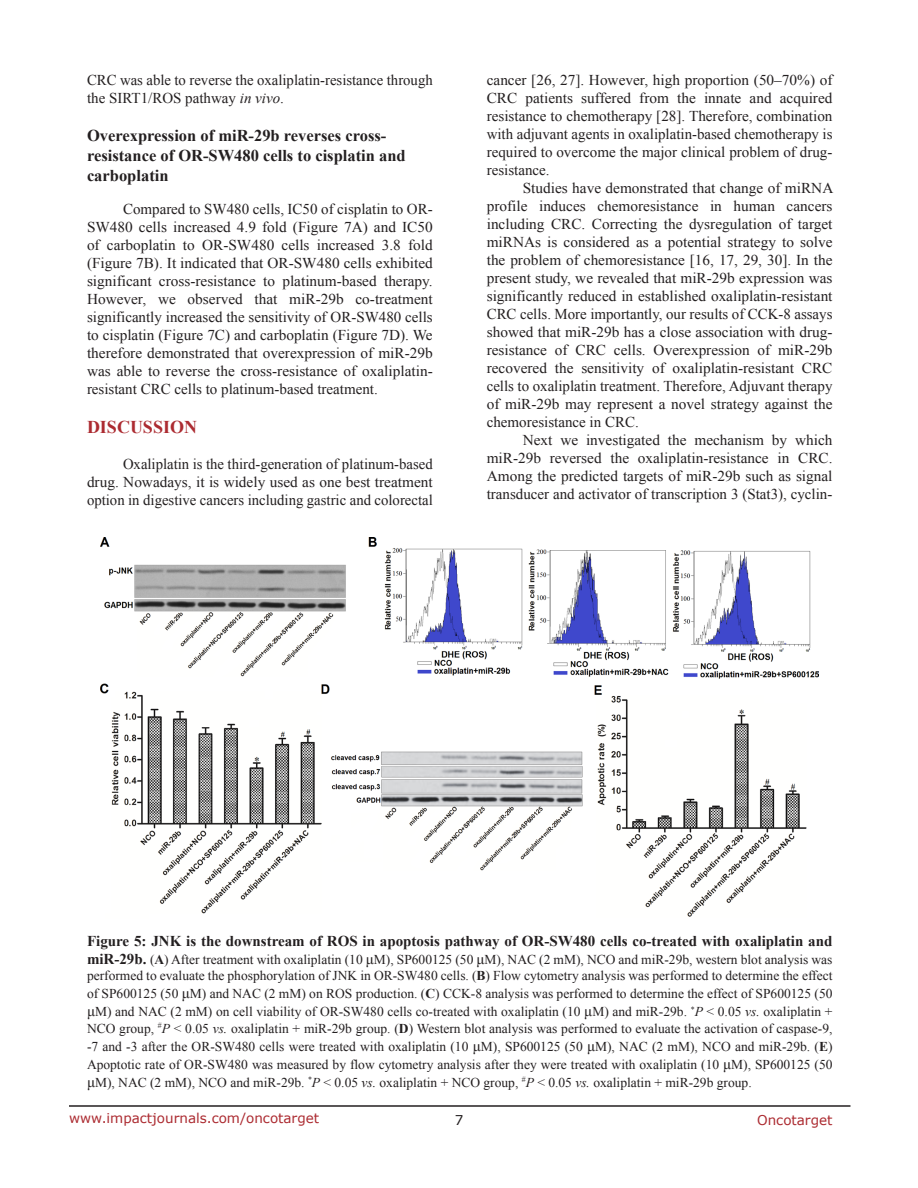
<style>
.page{position:relative;width:918px;height:1188px;background:#fff}
.page>*{position:absolute;margin:0;border:0;box-sizing:border-box;transform-origin:0 0}
.Heading{font:700 18px "Times New Roman";color:#ac2b31}
.SubHeading_middle{font:700 16.5px/19.8px "Times New Roman";color:#231f20}
.BodyText{font:15px/18px "Times New Roman";color:#231f20;text-align:justify}
.FigureText{font:700 15px "Times New Roman";color:#231f20}
.FigureText-2{font:13.5px/18px "Times New Roman";color:#231f20}
.t1{font:13.5px "Verdana";color:#ac2b31}
.t2{font:13.5px "Verdana";color:#231f20}
.s1{font-style:italic}
.s2{font-weight:700;font-size:15px}
.s3{font-weight:700}
.s4{font-size:15px}
</style>
<div class="page">
<hr style="left:69px;top:1105px;width:781px;height:2px;background:#231f20">
<img style="left:101px;top:538px;width:718px;height:379px">
<p class="BodyText" style="left:87px;top:71px;width:347px">CRC was able to reverse the oxaliplatin-resistance through the SIRT1/ROS pathway <span class="s1">in vivo</span>.</p>
<p class="SubHeading_middle" style="left:87px;top:125px;width:320px">Overexpression of miR-29b reverses cross&shy;resistance of OR-SW480 cells to cisplatin and carboplatin</p>
<p class="BodyText" style="left:87px;top:200px;width:347px;text-indent:36px">Compared to SW480 cells, IC50 of cisplatin to OR-SW480 cells increased 4.9 fold (Figure 7A) and IC50 of carboplatin to OR-SW480 cells increased 3.8 fold (Figure 7B). It indicated that OR-SW480 cells exhibited significant cross-resistance to platinum-based therapy.<br>However, we observed that miR-29b co-treatment significantly increased the sensitivity of OR-SW480 cells to cisplatin (Figure 7C) and carboplatin (Figure 7D). We therefore demonstrated that overexpression of miR-29b was able to reverse the cross-resistance of oxaliplatin&shy;resistant CRC cells to platinum-based treatment.</p>
<p class="Heading" style="left:87px;top:415px;width:112px">DISCUSSION</p>
<p class="BodyText" style="left:87px;top:455px;width:347px;text-indent:36px">Oxaliplatin is the third-generation of platinum-based drug. Nowadays, it is widely used as one best treatment option in digestive cancers including gastric and colorectal</p>
<p class="BodyText" style="left:487px;top:71px;width:347px">cancer [26, 27]. However, high proportion (50–70%) of CRC patients suffered from the innate and acquired resistance to chemotherapy [28]. Therefore, combination with adjuvant agents in oxaliplatin-based chemotherapy is required to overcome the major clinical problem of drug&shy;resistance.</p>
<p class="BodyText" style="left:487px;top:179px;width:348px;text-indent:36px">Studies have demonstrated that change of miRNA profile induces chemoresistance in human cancers including CRC. Correcting the dysregulation of target miRNAs is considered as a potential strategy to solve the problem of chemoresistance [16, 17, 29, 30]. In the present study, we revealed that miR-29b expression was significantly reduced in established oxaliplatin-resistant CRC cells. More importantly, our results of CCK-8 assays showed that miR-29b has a close association with drug&shy;resistance of CRC cells. Overexpression of miR-29b recovered the sensitivity of oxaliplatin-resistant CRC cells to oxaliplatin treatment. Therefore, Adjuvant therapy of miR-29b may represent a novel strategy against the chemoresistance in CRC.</p>
<p class="BodyText" style="left:487px;top:431px;width:347px;text-indent:36px">Next we investigated the mechanism by which miR-29b reversed the oxaliplatin-resistance in CRC.<br>Among the predicted targets of miR-29b such as signal transducer and activator of transcription 3 (Stat3), cyclin-</p>
<p class="FigureText" style="left:87px;top:931px;width:747px">Figure 5: JNK is the downstream of ROS in apoptosis pathway of OR-SW480 cells co-treated with oxaliplatin and</p>
<p class="FigureText-2" style="left:87px;top:951px;width:747px;line-height:16.2px"><span class="s2">miR-29b.</span> (<span class="s3">A</span>) After treatment with oxaliplatin (10 <span class="s4">μ</span>M), SP600125 (50 <span class="s4">μ</span>M), NAC (2 mM), NCO and miR-29b, western blot analysis was performed to evaluate the phosphorylation of JNK in OR-SW480 cells. (<span class="s3">B</span>) Flow cytometry analysis was performed to determine the effect</p>
<p class="FigureText-2" style="left:87px;top:985px;width:747px">of SP600125 (50 <span class="s4">μ</span>M) and NAC (2 mM) on ROS production. (<span class="s3">C</span>) CCK-8 analysis was performed to determine the effect of SP600125 (50 <span class="s4">μ</span>M) and NAC (2 mM) on cell viability of OR-SW480 cells co-treated with oxaliplatin (10 <span class="s4">μ</span>M) and miR-29b. <sup>*</sup><span class="s1">P</span> &lt; 0.05 <span class="s1">vs.</span> oxaliplatin +</p>
<p class="FigureText-2" style="left:87px;top:1019px;width:747px;text-align:justify">NCO group, <sup>#</sup><span class="s1">P</span> &lt; 0.05 <span class="s1">vs.</span> oxaliplatin + miR-29b group. (<span class="s3">D</span>) Western blot analysis was performed to evaluate the activation of caspase-9, -7 and -3 after the OR-SW480 cells were treated with oxaliplatin (10 <span class="s4">μ</span>M), SP600125 (50 <span class="s4">μ</span>M), NAC (2 mM), NCO and miR-29b. (<span class="s3">E</span>)<br>Apoptotic rate of OR-SW480 was measured by flow cytometry analysis after they were treated with oxaliplatin (10 <span class="s4">μ</span>M), SP600125 (50 <span class="s4">μ</span>M), NAC (2 mM), NCO and miR-29b. <sup>*</sup><span class="s1">P</span> &lt; 0.05 <span class="s1">vs.</span> oxaliplatin + NCO group, <sup>#</sup><span class="s1">P</span> &lt; 0.05 <span class="s1">vs.</span> oxaliplatin + miR-29b group.</p>
<p class="t1" style="left:69px;top:1109px;width:252px">www.impactjournals.com/oncotarget</p>
<p class="t2" style="left:455px;top:1111px;width:10px">7</p>
<p class="t1" style="left:757px;top:1111px;width:77px">Oncotarget</p>
</div>
